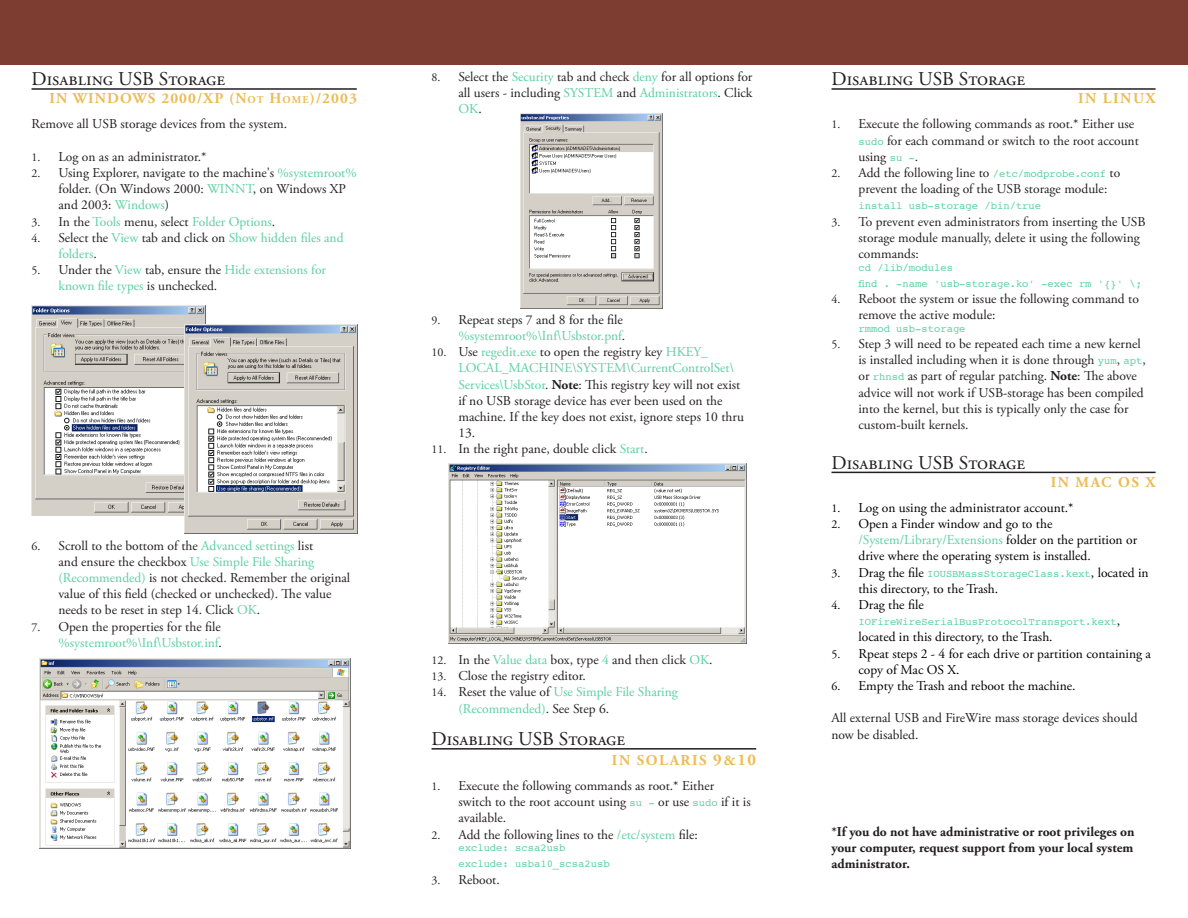
<style>
.page{position:relative;width:1188px;height:918px;background:#fff}
.page>*{position:absolute;margin:0;border:0;box-sizing:border-box;transform-origin:0 0}
.Section_Heading{font:19.5px "Adobe Garamond Pro";color:#231f20}
.t1{font:700 15px "Adobe Garamond Pro";letter-spacing:.075em;color:#ecbd55}
.t2{font:700 15px "Adobe Garamond Pro";letter-spacing:.1em;color:#ecbd55}
.t3{font:13.5px/16.2px "Adobe Garamond Pro";color:#231f20}
.t4{font:13.5px/16.2px "Adobe Garamond Pro";color:#000}
.t5{font:13.5px/16.2px "Adobe Garamond Pro";letter-spacing:-.005em;color:#5ad0a1}
.t6{font:700 13.5px/16.2px "Adobe Garamond Pro";color:#231f20;text-align:justify}
.t7{font:10.5px/16.2px "Courier";color:#5ad0a1}
.s1{font-style:inherit}
.s2{font-size:10.5px}
.s3{font-size:12px}
.s4{color:#5ad0a1}
.s5{font-size:12px;color:#231f20}
.s6{color:#231f20}
.s7{font-weight:700}
.s8{font-size:16.5px}
.s9{font-family:"Courier";font-size:10.5px;color:#5ad0a1}
.s10{font-family:"Adobe Garamond Pro";font-size:12px;color:#000}
.s11{font-family:"Adobe Garamond Pro";font-size:13.5px;color:#000}
</style>
<div class="page">
<hr style="left:32px;top:88px;width:325px;height:2px;background:#231f20">
<hr style="left:432px;top:748px;width:324px;height:2px;background:#231f20">
<hr style="left:831px;top:88px;width:325px;height:2px;background:#231f20">
<hr style="left:831px;top:472px;width:325px;height:1px;background:#231f20">
<div style="left:0;top:0;width:1188px;height:65px;background:#7e3d31"></div>
<img style="left:32px;top:305px;width:174px;height:211px">
<img style="left:184px;top:324px;width:174px;height:210px">
<img style="left:520px;top:113px;width:142px;height:195px">
<img style="left:448px;top:464px;width:299px;height:179px">
<img style="left:39px;top:658px;width:312px;height:191px">
<p class="Section_Heading" style="left:32px;top:67px;width:195px">Disabling USB Storage</p>
<p class="t1" style="left:49px;top:90px;width:309px">IN WINDOWS 2000/XP <span class="s1">(N</span><span class="s2">OT</span> <span class="s1">H</span><span class="s2">OME</span><span class="s1">)</span>/2003</p>
<p class="t3" style="left:32px;top:117px;width:257px">Remove all USB storage devices from the system.</p>
<p class="t3" style="left:32px;top:149px;width:177px"><span class="s3">1.</span> Log on as an administrator.*</p>
<p class="t3" style="left:58px;top:165px;width:300px;text-indent:-27px"><span class="s3">2.</span> Using Explorer, navigate to the machine's <span class="s4">%systemroot% </span>folder. (On Windows 2000: <span class="s4">WINNT</span>, on Windows XP and 2003: <span class="s4">Windows</span>)</p>
<p class="t5" style="left:32px;top:214px;width:245px"><span class="s5">3.</span> <span class="s6">In the</span> Tools <span class="s6">menu, select</span> Folder Options<span class="s6">.</span></p>
<p class="t5" style="left:58px;top:230px;width:287px;text-indent:-27px"><span class="s5">4.</span> <span class="s6">Select the</span> View <span class="s6">tab and click on</span> Show hidden files and folders<span class="s6">.</span></p>
<p class="t5" style="left:58px;top:262px;width:269px;text-indent:-27px"><span class="s5">5.</span> <span class="s6">Under the</span> View <span class="s6">tab, ensure the</span> Hide extensions for known file types <span class="s6">is unchecked.</span></p>
<p class="t3" style="left:58px;top:538px;width:293px;text-indent:-27px"><span class="s3">6.</span> Scroll to the bottom of the <span class="s4">Advanced settings</span> list<br>and ensure the checkbox <span class="s4">Use Simple File Sharing (Recommended)</span> is not checked. Remember the original value of this field (checked or unchecked). The value needs to be reset in step 14. Click <span class="s4">OK</span>.</p>
<p class="t3" style="left:32px;top:619px;width:192px;text-align:right"><span class="s3">7.</span> Open the properties for the file <span class="s4">%systemroot%\Inf\Usbstor.inf</span>.</p>
<p class="t3" style="left:458px;top:69px;width:295px;text-align:justify;text-indent:-27px"><span class="s3">8.</span> Select the <span class="s4">Security</span> tab and check <span class="s4">deny</span> for all options for all users - including <span class="s4">SYSTEM</span> and <span class="s4">Administrators</span>. Click <span class="s4">OK</span>.</p>
<p class="t5" style="left:431px;top:312px;width:195px;text-align:right"><span class="s5">9.</span> <span class="s6">Repeat steps 7 and 8 for the file </span>%systemroot%\Inf\Usbstor.pnf<span class="s6">.</span></p>
<p class="t3" style="left:458px;top:344px;width:287px;text-indent:-27px"><span class="s3">10.</span> Use <span class="s4">regedit.exe</span> to open the registry key <span class="s4">HKEY_ LOCAL_MACHINE\SYSTEM\CurrentControlSet\ Services\UsbStor</span>. <span class="s7">Note</span>: This registry key will not exist if no USB storage device has ever been used on the machine. If the key does not exist, ignore steps 10 thru 13.</p>
<p class="t3" style="left:431px;top:442px;width:218px"><span class="s3">11.</span> In the right pane, double click <span class="s4">Start</span>.</p>
<p class="t3" style="left:431px;top:652px;width:283px"><span class="s3">12.</span> In the <span class="s4">Value data</span> box, type <span class="s4">4</span> and then click <span class="s4">OK</span>.</p>
<p class="t3" style="left:431px;top:668px;width:156px"><span class="s3">13.</span> Close the registry editor.</p>
<p class="t5" style="left:458px;top:685px;width:221px;text-indent:-27px"><span class="s5">14.</span> <span class="s6">Reset the value of</span> Use Simple File Sharing (Recommended)<span class="s6">. See Step 6.</span></p>
<p class="Section_Heading" style="left:431px;top:727px;width:195px">Disabling USB Storage</p>
<p class="t2" style="left:612px;top:751px;width:146px">IN SOLARIS <span class="s8">9</span>&amp;<span class="s8">10</span></p>
<p class="t3" style="left:458px;top:778px;width:294px;text-indent:-27px"><span class="s3">1.</span> Execute the following commands as root.* Either switch to the root account using <span class="s9">su -</span> or use <span class="s9">sudo</span> if it is available.</p>
<p class="t3" style="left:431px;top:827px;width:268px"><span class="s3">2.</span> Add the following lines to the <span class="s4">/etc/system</span> file:</p>
<p class="t7" style="left:458px;top:841px;width:153px">exclude: scsa2usb exclude: usba10_scsa2usb</p>
<p class="t3" style="left:431px;top:872px;width:70px"><span class="s3">3.</span> Reboot.</p>
<p class="Section_Heading" style="left:831px;top:67px;width:195px">Disabling USB Storage</p>
<p class="t2" style="left:1078px;top:90px;width:79px">IN LINUX</p>
<p class="t3" style="left:858px;top:117px;width:282px;text-indent:-27px"><span class="s3">1.</span> Execute the following commands as root.* Either use <span class="s9">sudo</span> for each command or switch to the root account using <span class="s9">su -</span>.</p>
<p class="t3" style="left:858px;top:165px;width:263px;text-indent:-27px"><span class="s3">2.</span> Add the following line to <span class="s9">/etc/modprobe.conf</span> to prevent the loading of the USB storage module:</p>
<p class="t7" style="left:858px;top:199px;width:184px">install usb-storage /bin/true</p>
<p class="t3" style="left:858px;top:214px;width:289px;text-indent:-27px"><span class="s3">3.</span> To prevent even administrators from inserting the USB storage module manually, delete it using the following commands:</p>
<p class="t7" style="left:858px;top:260px;width:285px">cd /lib/modules<br>find . -name 'usb-storage.ko' -exec rm '{}' \;</p>
<p class="t3" style="left:858px;top:291px;width:282px;text-indent:-27px"><span class="s3">4.</span> Reboot the system or issue the following command to remove the active module:</p>
<p class="t7" style="left:858px;top:321px;width:109px">rmmod usb-storage</p>
<p class="t3" style="left:858px;top:336px;width:289px;text-indent:-27px"><span class="s3">5.</span> Step 3 will need to be repeated each time a new kernel is installed including when it is done through <span class="s9">yum</span>, <span class="s9">apt</span>, or <span class="s9">rhnsd</span> as part of regular patching. <span class="s7">Note</span>: The above advice will not work if USB-storage has been compiled into the kernel, but this is typically only the case for custom-built kernels.</p>
<p class="Section_Heading" style="left:831px;top:451px;width:195px">Disabling USB Storage</p>
<p class="t2" style="left:1051px;top:473px;width:106px">IN MAC OS X</p>
<p class="t4" style="left:831px;top:500px;width:244px"><span class="s3">1.</span> Log on using the administrator account.*</p>
<p class="t4" style="left:858px;top:516px;width:280px;text-indent:-27px"><span class="s3">2.</span> Open a Finder window and go to the <span class="s4">/System/Library/Extensions</span> folder on the partition or drive where the operating system is installed.</p>
<p class="t7" style="left:831px;top:566px;width:319px"><span class="s10">3.</span> <span class="s11">Drag the file</span> IOUSBMassStorageClass.kext<span class="s11">, located in</span></p>
<p class="t4" style="left:858px;top:581px;width:141px">this directory, to the Trash.</p>
<p class="t4" style="left:831px;top:597px;width:94px"><span class="s3">4.</span> Drag the file</p>
<p class="t7" style="left:858px;top:615px;width:263px">IOFireWireSerialBusProtocolTransport.kext<span class="s11">,</span></p>
<p class="t4" style="left:858px;top:630px;width:196px">located in this directory, to the Trash.</p>
<p class="t4" style="left:858px;top:646px;width:294px;text-indent:-27px"><span class="s3">5.</span> Rpeat steps 2 - 4 for each drive or partition containing a copy of Mac OS X.</p>
<p class="t4" style="left:831px;top:678px;width:246px"><span class="s3">6.</span> Empty the Trash and reboot the machine.</p>
<p class="t3" style="left:831px;top:711px;width:308px">All external USB and FireWire mass storage devices should now be disabled.</p>
<p class="t6" style="left:831px;top:824px;width:304px">*If you do not have administrative or root privileges on your computer, request support from your local system administrator.</p>
</div>
